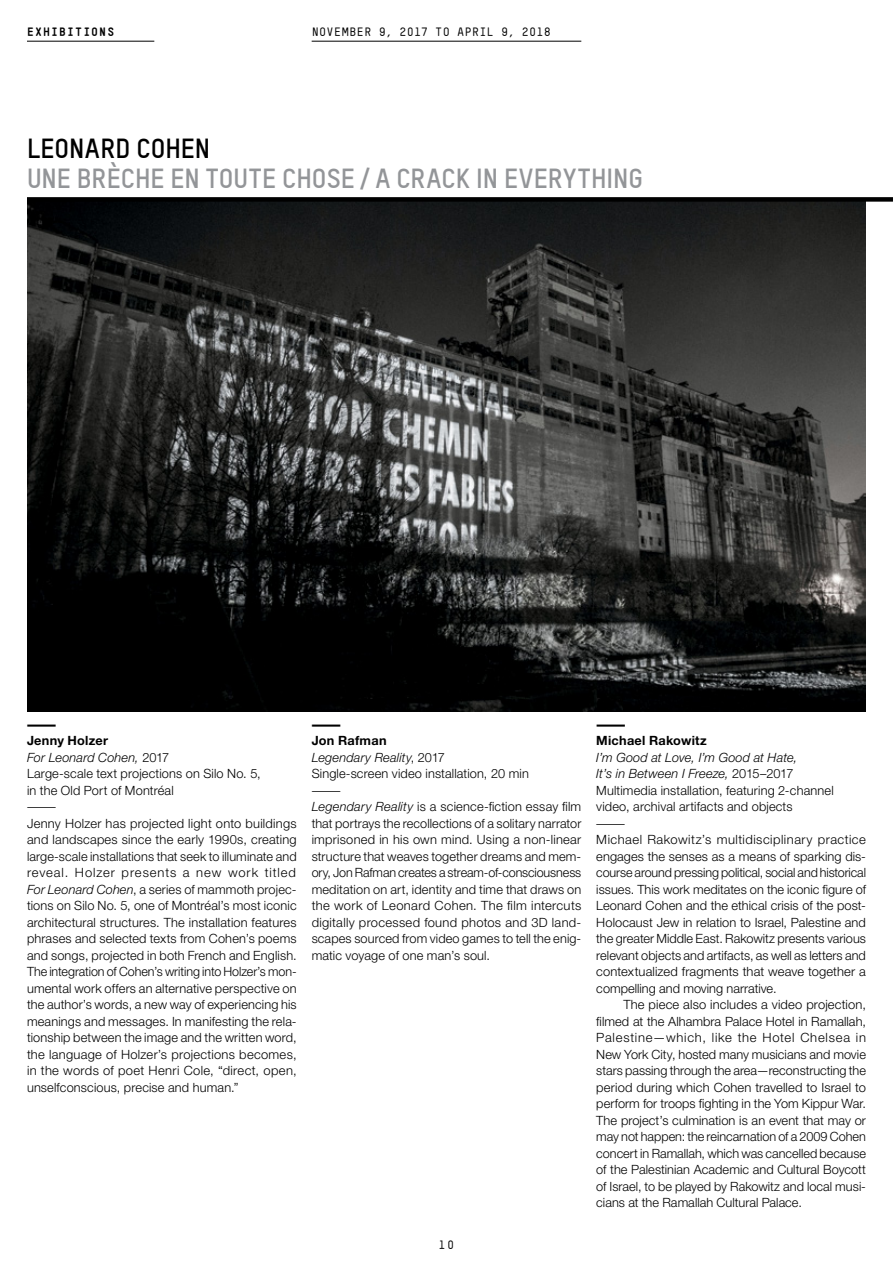
<style>
.page{position:relative;width:893px;height:1263px;background:#fff}
.page>*{position:absolute;margin:0;border:0;box-sizing:border-box;transform-origin:0 0}
.t1{font:700 27px "TSTAR";color:#939598}
.t2{font:700 27px "TSTAR";color:#000}
.t3{font:300 12.75px "Helvetica Neue LT Pro";letter-spacing:.01em;color:#000}
.t4{font:italic 300 12.75px "Helvetica Neue LT Pro";letter-spacing:.01em;color:#000}
.t5{font:300 12.75px "Helvetica Neue LT Pro";letter-spacing:-.01em;color:#000}
.t6{font:300 12.75px "Helvetica Neue LT Pro";letter-spacing:.04em;color:#000}
.t7{font:300 12.75px "Helvetica Neue LT Pro";letter-spacing:.06em;color:#000}
.t8{font:700 12.75px "Helvetica Neue LT Pro";letter-spacing:.02em;color:#000}
.t9{font:300 12.75px "Helvetica Neue LT Pro";letter-spacing:.07em;color:#000}
.t10{font:900 12.75px "Helvetica Neue LT Pro";color:#000;scale:3 1}
.t11{font:300 12.75px "Helvetica Neue LT Pro";letter-spacing:.01em;color:#000;scale:3 1}
.t12{font:700 12px "TSTAR Mono Round";letter-spacing:.02em;color:#000}
.t13{font:900 12px "TSTAR Mono Round";letter-spacing:.075em;color:#000}
.s1{font-style:normal}
.s2{font-style:italic}
</style>
<div class="page">
<img style="left:27px;top:202px;width:839px;height:509px">
<div style="left:27px;top:197px;width:866px;height:5px;background:#000"></div>
<hr style="left:312px;top:41px;width:269px;height:1px;background:#000">
<hr style="left:27px;top:41px;width:127px;height:1px;background:#000">
<p class="t13" style="left:27px;top:25px;width:89px">EXHIBITIONS</p>
<p class="t12" style="left:312px;top:25px;width:241px">NOVEMBER 9, 2017 TO APRIL 9, 2018</p>
<h1 class="t2" style="left:27px;top:131px;width:185px">LEONARD COHEN</h1>
<h1 class="t1" style="left:27px;top:161px;width:618px">UNE BRÈCHE EN TOUTE CHOSE/A CRACK IN EVERYTHING</h1>
<p class="t10" style="left:23px;top:716px;width:14px">—</p>
<p class="t8" style="left:27px;top:733px;width:83px">Jenny Holzer</p>
<p class="t4" style="left:27px;top:749px;width:144px">For Leonard Cohen, <span class="s1">2017</span></p>
<p class="t3" style="left:27px;top:766px;width:235px">Large-scale text projections on Silo No. 5,</p>
<p class="t3" style="left:27px;top:782px;width:148px">in the Old Port of Montréal</p>
<p class="t11" style="left:22px;top:799px;width:14px">—</p>
<p class="t3" style="left:27px;top:815px;width:271px">Jenny Holzer has projected light onto buildings</p>
<p class="t3" style="left:27px;top:832px;width:271px">and landscapes since the early 1990s, creating</p>
<p class="t3" style="left:27px;top:848px;width:271px">large-scale installations that seek to illuminate and</p>
<p class="t9" style="left:27px;top:865px;width:270px">reveal. Holzer presents a new work titled</p>
<p class="t3" style="left:27px;top:881px;width:271px"><span class="s2">For Leonard Cohen</span>, a series of mammoth projec-</p>
<p class="t3" style="left:27px;top:898px;width:271px">tions on Silo No. 5, one of Montréal’s most iconic</p>
<p class="t3" style="left:27px;top:914px;width:271px">architectural structures. The installation features</p>
<p class="t3" style="left:27px;top:931px;width:271px">phrases and selected texts from Cohen’s poems</p>
<p class="t3" style="left:27px;top:947px;width:271px">and songs, projected in both French and English.</p>
<p class="t3" style="left:27px;top:964px;width:271px">The integration of Cohen’s writing into Holzer’s mon-</p>
<p class="t3" style="left:27px;top:980px;width:271px">umental work offers an alternative perspective on</p>
<p class="t3" style="left:27px;top:997px;width:271px">the author’s words, a new way of experiencing his</p>
<p class="t3" style="left:27px;top:1013px;width:271px">meanings and messages. In manifesting the rela-</p>
<p class="t3" style="left:27px;top:1030px;width:271px">tionship between the image and the written word,</p>
<p class="t3" style="left:27px;top:1046px;width:271px">the language of Holzer’s projections becomes,</p>
<p class="t3" style="left:27px;top:1063px;width:271px">in the words of poet Henri Cole, “direct, open,</p>
<p class="t3" style="left:27px;top:1079px;width:213px">unselfconscious, precise and human.”</p>
<p class="t10" style="left:307px;top:716px;width:14px">—</p>
<p class="t8" style="left:312px;top:733px;width:76px">Jon Rafman</p>
<p class="t4" style="left:312px;top:749px;width:135px">Legendary Reality<span class="s1">, 2017</span></p>
<p class="t3" style="left:312px;top:766px;width:219px">Single-screen video installation, 20 min</p>
<p class="t11" style="left:307px;top:782px;width:14px">—</p>
<p class="t3" style="left:312px;top:799px;width:271px"><span class="s2">Legendary Reality</span> is a science-fiction essay film</p>
<p class="t3" style="left:312px;top:815px;width:271px">that portrays the recollections of a solitary narrator</p>
<p class="t3" style="left:312px;top:832px;width:271px">imprisoned in his own mind. Using a non-linear</p>
<p class="t3" style="left:312px;top:848px;width:271px">structure that weaves together dreams and mem-</p>
<p class="t5" style="left:312px;top:865px;width:271px">ory, Jon Rafman creates a stream-of-consciousness</p>
<p class="t3" style="left:312px;top:881px;width:271px">meditation on art, identity and time that draws on</p>
<p class="t3" style="left:312px;top:898px;width:271px">the work of Leonard Cohen. The film intercuts</p>
<p class="t3" style="left:312px;top:914px;width:271px">digitally processed found photos and 3D land-</p>
<p class="t3" style="left:312px;top:931px;width:271px">scapes sourced from video games to tell the enig-</p>
<p class="t3" style="left:312px;top:947px;width:180px">matic voyage of one man’s soul.</p>
<p class="t12" style="left:439px;top:1238px;width:17px">10</p>
<p class="t10" style="left:592px;top:716px;width:14px">—</p>
<p class="t8" style="left:596px;top:733px;width:112px">Michael Rakowitz</p>
<p class="t4" style="left:596px;top:749px;width:202px">I’m Good at Love, I’m Good at Hate,</p>
<p class="t4" style="left:596px;top:766px;width:199px">It’s in Between I Freeze, <span class="s1">2015–2017</span></p>
<p class="t3" style="left:596px;top:782px;width:239px">Multimedia installation, featuring 2-channel</p>
<p class="t3" style="left:596px;top:799px;width:198px">video, archival artifacts and objects</p>
<p class="t11" style="left:592px;top:815px;width:14px">—</p>
<p class="t6" style="left:596px;top:832px;width:271px">Michael Rakowitz’s multidisciplinary practice</p>
<p class="t3" style="left:596px;top:848px;width:271px">engages the senses as a means of sparking dis-</p>
<p class="t5" style="left:596px;top:865px;width:271px">course around pressing political, social and historical</p>
<p class="t3" style="left:596px;top:881px;width:271px">issues. This work meditates on the iconic figure of</p>
<p class="t3" style="left:596px;top:898px;width:271px">Leonard Cohen and the ethical crisis of the post-</p>
<p class="t3" style="left:596px;top:914px;width:271px">Holocaust Jew in relation to Israel, Palestine and</p>
<p class="t3" style="left:596px;top:931px;width:271px">the greater Middle East. Rakowitz presents various</p>
<p class="t3" style="left:596px;top:947px;width:271px">relevant objects and artifacts, as well as letters and</p>
<p class="t3" style="left:596px;top:964px;width:271px">contextualized fragments that weave together a</p>
<p class="t3" style="left:596px;top:980px;width:182px">compelling and moving narrative.</p>
<p class="t3" style="left:623px;top:997px;width:244px">The piece also includes a video projection,</p>
<p class="t3" style="left:596px;top:1013px;width:271px">filmed at the Alhambra Palace Hotel in Ramallah,</p>
<p class="t7" style="left:596px;top:1030px;width:271px">Palestine—which, like the Hotel Chelsea in</p>
<p class="t3" style="left:596px;top:1046px;width:271px">New York City, hosted many musicians and movie</p>
<p class="t3" style="left:596px;top:1063px;width:271px">stars passing through the area—reconstructing the</p>
<p class="t3" style="left:596px;top:1079px;width:271px">period during which Cohen travelled to Israel to</p>
<p class="t3" style="left:596px;top:1096px;width:271px">perform for troops fighting in the Yom Kippur War.</p>
<p class="t3" style="left:596px;top:1112px;width:271px">The project’s culmination is an event that may or</p>
<p class="t3" style="left:596px;top:1129px;width:271px">may not happen: the reincarnation of a 2009 Cohen</p>
<p class="t3" style="left:596px;top:1145px;width:271px">concert in Ramallah, which was cancelled because</p>
<p class="t3" style="left:596px;top:1162px;width:271px">of the Palestinian Academic and Cultural Boycott</p>
<p class="t3" style="left:596px;top:1178px;width:271px">of Israel, to be played by Rakowitz and local musi-</p>
<p class="t3" style="left:596px;top:1195px;width:207px">cians at the Ramallah Cultural Palace.</p>
</div>
